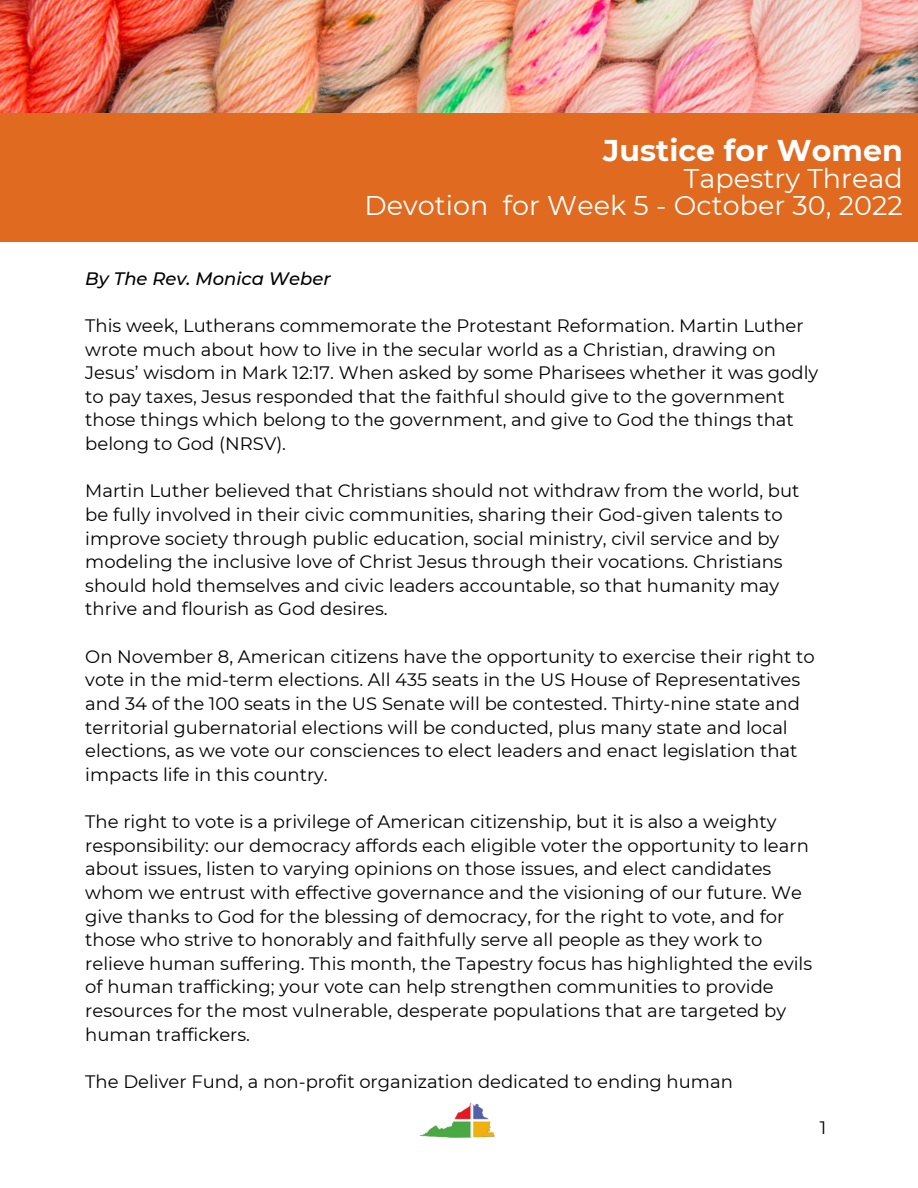
<style>
.page{position:relative;width:918px;height:1188px;background:#fff}
.page>*{position:absolute;margin:0;border:0;box-sizing:border-box;transform-origin:0 0}
.t1{font:700 30px "Montserrat";letter-spacing:.005em;color:#fff}
.t2{font:27px/27px "Montserrat";letter-spacing:.005em;color:#fff;text-align:right}
.t3{font:18px/23.7px "Montserrat";color:#000}
.t4{font:italic 500 18px "Montserrat";color:#000}
</style>
<div class="page">
<img style="left:0;top:0;width:918px;height:114px">
<div style="left:0;top:114px;width:918px;height:128px;background:#df6a20"></div>
<img style="left:419px;top:1102px;width:76px;height:36px">
<h1 class="t1" style="left:603px;top:132px;width:301px">Justice for Women</h1>
<h2 class="t2" style="left:364px;top:165px;width:540px">Tapestry Thread<br>Devotion for Week 5 - October 30, 2022</h2>
<p class="t4" style="left:85px;top:267px;width:247px">By The Rev. Monica Weber</p>
<p class="t3" style="left:85px;top:314px;width:735px">This week, Lutherans commemorate the Protestant Reformation. Martin Luther wrote much about how to live in the secular world as a Christian, drawing on Jesus’ wisdom in Mark 12:17. When asked by some Pharisees whether it was godly to pay taxes, Jesus responded that the faithful should give to the government those things which belong to the government, and give to God the things that belong to God (NRSV).</p>
<p class="t3" style="left:85px;top:479px;width:716px">Martin Luther believed that Christians should not withdraw from the world, but be fully involved in their civic communities, sharing their God-given talents to improve society through public education, social ministry, civil service and by modeling the inclusive love of Christ Jesus through their vocations. Christians should hold themselves and civic leaders accountable, so that humanity may thrive and flourish as God desires.</p>
<p class="t3" style="left:85px;top:644px;width:731px">On November 8, American citizens have the opportunity to exercise their right to vote in the mid-term elections. All 435 seats in the US House of Representatives and 34 of the 100 seats in the US Senate will be contested. Thirty-nine state and territorial gubernatorial elections will be conducted, plus many state and local elections, as we vote our consciences to elect leaders and enact legislation that impacts life in this country.</p>
<p class="t3" style="left:85px;top:810px;width:728px">The right to vote is a privilege of American citizenship, but it is also a weighty responsibility: our democracy affords each eligible voter the opportunity to learn about issues, listen to varying opinions on those issues, and elect candidates whom we entrust with effective governance and the visioning of our future. We give thanks to God for the blessing of democracy, for the right to vote, and for those who strive to honorably and faithfully serve all people as they work to relieve human suffering. This month, the Tapestry focus has highlighted the evils of human trafficking; your vote can help strengthen communities to provide resources for the most vulnerable, desperate populations that are targeted by human traffickers.</p>
<p class="t3" style="left:85px;top:1070px;width:649px">The Deliver Fund, a non-profit organization dedicated to ending human</p>
<p class="t3" style="left:820px;top:1116px;width:8px">1</p>
</div>
